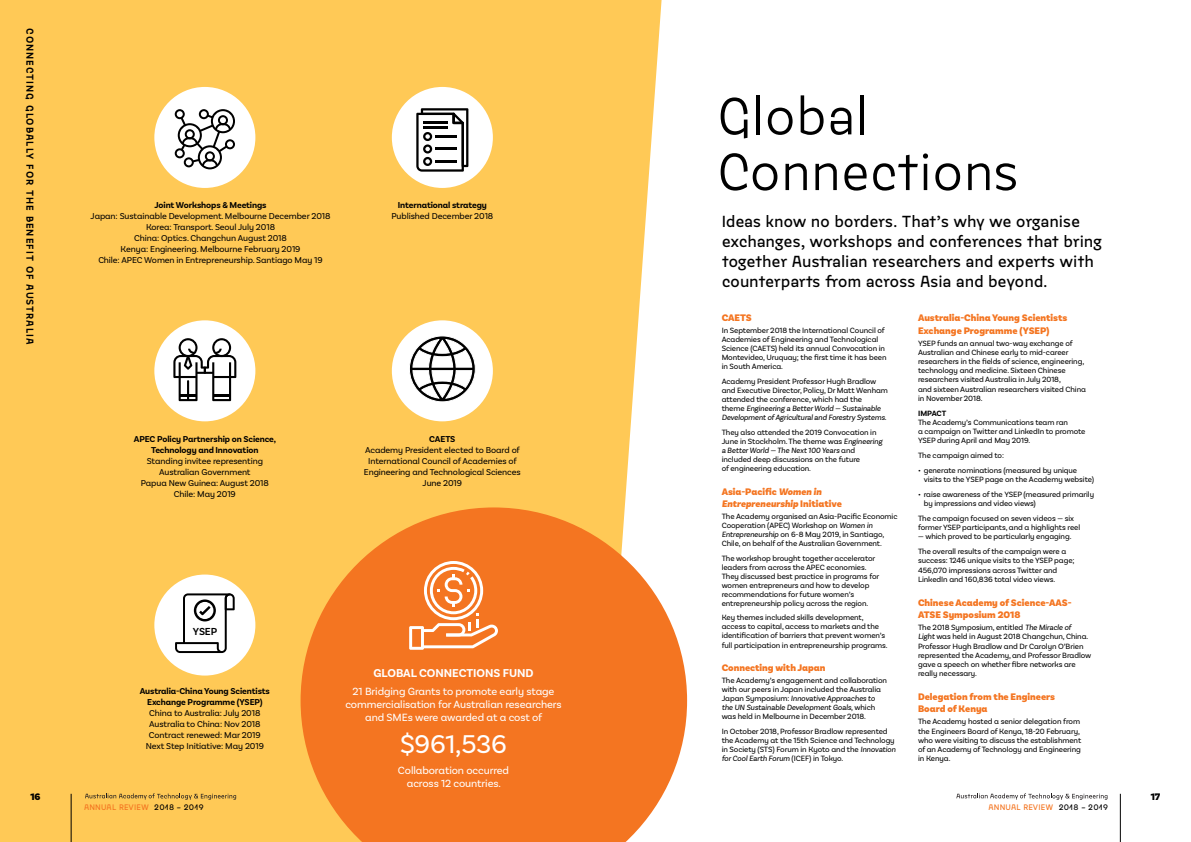
<style>
.page{position:relative;width:1191px;height:842px;background:#fff}
.page>*{position:absolute;margin:0;border:0;box-sizing:border-box;transform-origin:0 0}
.t1{font:52px/55.7px "Jaroslav";letter-spacing:-.01em;color:#000}
.t2{font:27px "Basic Sans Alt";letter-spacing:-.01em;color:#fff}
.t3{font:500 16px/20px "Jaroslav";letter-spacing:-.02em;color:#000}
.t4{font:700 12px "Basic Sans Alt";color:#fff}
.t5{font:11px/13px "Basic Sans Alt";letter-spacing:-.01em;color:#fff;text-align:center}
.t6{font:600 10.7px "Basic Sans";color:#000}
.t7{font:900 10px/12.2px "Basic Sans Alt";color:#f47521}
.t8{font:italic 900 10px/12px "Basic Sans Alt";color:#f47521}
.t9{font:600 10px "Jaroslav";letter-spacing:.1em;color:#000}
.t10{font:900 10px "Basic Sans";color:#000}
.t11{font:9px/11px "Basic Sans Alt";letter-spacing:-.01em;color:#000;text-align:center}
.t12{font:700 9px/11px "Basic Sans Alt";letter-spacing:-.01em;color:#000;text-align:center}
.t13{font:8px/9px "Basic Sans Alt";letter-spacing:-.01em;color:#000}
.t14{font:500 8px "Jaroslav";letter-spacing:.025em;color:#f47521}
.t15{font:700 8px "Basic Sans Alt";letter-spacing:-.01em;color:#000}
.s1{color:#000}
.s2{font-style:italic}
.s3{font-style:normal}
</style>
<div class="page">
<div style="left:0;top:0;width:609px;height:842px;background:#ffc956"></div>
<div style="left:154px;top:87px;width:101px;height:101px;background:#fff;border-radius:50%"></div>
<div style="left:154px;top:574px;width:101px;height:101px;background:#fff;border-radius:50%"></div>
<div style="left:392px;top:87px;width:101px;height:101px;background:#fff;border-radius:50%"></div>
<svg style="left:416px;top:108px;width:52px;height:64px"></svg>
<hr style="left:435px;top:135px;width:22px;height:3px;background:#000">
<hr style="left:435px;top:148px;width:22px;height:2px;background:#000">
<hr style="left:435px;top:160px;width:22px;height:3px;background:#000">
<div style="left:154px;top:320px;width:101px;height:101px;background:#fff;border-radius:50%"></div>
<div style="left:392px;top:320px;width:101px;height:101px;background:#fff;border-radius:50%"></div>
<svg style="left:173px;top:338px;width:63px;height:63px"></svg>
<svg style="left:175px;top:109px;width:60px;height:60px"></svg>
<svg style="left:175px;top:593px;width:60px;height:60px"></svg>
<svg style="left:409px;top:336px;width:66px;height:66px"></svg>
<svg style="left:85px;top:793px;width:151px;height:7px"></svg>
<hr style="left:71px;top:794px;width:1px;height:48px;background:#000">
<svg style="left:300px;top:507px;width:281px;height:335px;background:#f58028"></svg>
<svg style="left:409px;top:561px;width:89px;height:89px;background:#f69657"></svg>
<svg style="left:609px;top:0;width:52px;height:507px;fill:#ffc956"></svg>
<svg style="left:956px;top:793px;width:151px;height:7px"></svg>
<hr style="left:1120px;top:794px;width:1px;height:48px;background:#000">
<svg style="left:581px;top:507px;width:106px;height:335px"></svg>
<p class="t9" style="left:36px;top:28px;width:318px;rotate:90deg">CONNECTING GLOBALLY FOR THE BENEFIT OF AUSTRALIA</p>
<p class="t12" style="left:154px;top:200px;width:114px">Joint Workshops &amp; Meetings</p>
<p class="t11" style="left:91px;top:211px;width:241px">Japan: Sustainable Development. Melbourne December 2018<br>Korea: Transport. Seoul July 2018<br>China: Optics. Changchun August 2018<br>Kenya: Engineering. Melbourne February 2019<br>Chile: APEC Women in Entrepreneurship. Santiago May 19</p>
<p class="t12" style="left:398px;top:200px;width:91px">International strategy</p>
<p class="t11" style="left:391px;top:211px;width:103px">Published December 2018</p>
<p class="t12" style="left:134px;top:433px;width:144px">APEC Policy Partnership on Science,<br>Technology and Innovation</p>
<p class="t11" style="left:141px;top:455px;width:130px">Standing invitee representing<br>Australian Government<br>Papua New Guinea: August 2018<br>Chile: May 2019</p>
<p class="t12" style="left:429px;top:433px;width:28px">CAETS</p>
<p class="t11" style="left:364px;top:444px;width:158px">Academy President elected to Board of<br>International Council of Academies of<br>Engineering and Technological Sciences<br>June 2019</p>
<p class="t10" style="left:30px;top:791px;width:12px">16</p>
<h3 class="t6" style="left:193px;top:625px;width:26px">YSEP</h3>
<p class="t12" style="left:140px;top:685px;width:132px">Australia-China Young Scientists<br>Exchange Programme (YSEP)</p>
<p class="t11" style="left:146px;top:707px;width:120px">China to Australia: July 2018<br>Australia to China: Nov 2018<br>Contract renewed: Mar 2019<br>Next Step Initiative: May 2019</p>
<p class="t14" style="left:84px;top:802px;width:121px">ANNUAL REVIEW <span class="s1">2018 – 2019</span></p>
<h3 class="t4" style="left:373px;top:666px;width:162px">GLOBAL CONNECTIONS FUND</h3>
<h3 class="t5" style="left:345px;top:685px;width:218px">21 Bridging Grants to promote early stage commercialisation for Australian researchers and SMEs were awarded at a cost of</h3>
<h2 class="t2" style="left:400px;top:727px;width:108px">$961,536</h2>
<h3 class="t5" style="left:398px;top:764px;width:113px">Collaboration occurred across 12 countries.</h3>
<h1 class="t1" style="left:717px;top:88px;width:304px">Global<br>Connections</h1>
<h3 class="t3" style="left:721px;top:211px;width:382px">Ideas know no borders. That’s why we organise exchanges, workshops and conferences that bring together Australian researchers and experts with counterparts from across Asia and beyond.</h3>
<p class="t7" style="left:721px;top:312px;width:32px">CAETS</p>
<p class="t13" style="left:721px;top:326px;width:166px">In September 2018 the International Council of Academies of Engineering and Technological Science (CAETS) held its annual Convocation in Montevideo, Uruquay; the first time it has been in South America.</p>
<p class="t13" style="left:721px;top:377px;width:168px">Academy President Professor Hugh Bradlow and Executive Director, Policy, Dr Matt Wenham attended the conference, which had the<br>theme <span class="s2">Engineering a Better World — Sustainable Development of Agricultural and Forestry Systems</span>.</p>
<p class="t13" style="left:721px;top:428px;width:162px">They also attended the 2019 Convocation in June in Stockholm. The theme was <span class="s2">Engineering a Better World — The Next 100 Years</span> and included deep discussions on the future<br>of engineering education.</p>
<p class="t8" style="left:721px;top:486px;width:122px"><span class="s3">Asia-Pacific</span> Women in<br>Entrepreneurship <span class="s3">Initiative</span></p>
<p class="t13" style="left:721px;top:512px;width:177px">The Academy organised an Asia-Pacific Economic Cooperation (APEC) Workshop on <span class="s2">Women in Entrepreneurship</span> on 6-8 May 2019, in Santiago, Chile, on behalf of the Australian Government.</p>
<p class="t13" style="left:721px;top:553px;width:159px">The workshop brought together accelerator leaders from across the APEC economies.<br>They discussed best practice in programs for women entrepreneurs and how to develop recommendations for future women’s entrepreneurship policy across the region.</p>
<p class="t13" style="left:721px;top:613px;width:167px">Key themes included skills development, access to capital, access to markets and the identification of barriers that prevent women’s full participation in entrepreneurship programs.</p>
<p class="t7" style="left:721px;top:662px;width:105px">Connecting with Japan</p>
<p class="t13" style="left:721px;top:676px;width:167px">The Academy’s engagement and collaboration with our peers in Japan included the Australia Japan Symposium: <span class="s2">Innovative Approaches to the UN Sustainable Development Goals</span>, which was held in Melbourne in December 2018.</p>
<p class="t13" style="left:721px;top:727px;width:176px">In October 2018, Professor Bradlow represented the Academy at the 15th Science and Technology in Society (STS) Forum in Kyoto and the <span class="s2">Innovation for Cool Earth Forum</span> (ICEF) in Tokyo.</p>
<p class="t7" style="left:918px;top:312px;width:151px">Australia-China Young Scientists<br>Exchange Programme (YSEP)</p>
<p class="t13" style="left:918px;top:338px;width:169px">YSEP funds an annual two-way exchange of Australian and Chinese early to mid-career researchers in the fields of science, engineering, technology and medicine. Sixteen Chinese researchers visited Australia in July 2018,<br>and sixteen Australian researchers visited China in November 2018.</p>
<p class="t15" style="left:918px;top:408px;width:30px">IMPACT</p>
<p class="t13" style="left:918px;top:417px;width:169px">The Academy’s Communications team ran<br>a campaign on Twitter and LinkedIn to promote<br>YSEP during April and May 2019.</p>
<p class="t13" style="left:918px;top:451px;width:87px">The campaign aimed to:</p>
<p class="t13" style="left:923px;top:466px;width:172px;text-indent:-6px">• generate nominations (measured by unique visits to the YSEP page on the Academy website)</p>
<p class="t13" style="left:923px;top:490px;width:172px;text-indent:-6px">• raise awareness of the YSEP (measured primarily by impressions and video views)</p>
<p class="t13" style="left:918px;top:514px;width:164px">The campaign focused on seven videos — six former YSEP participants, and a highlights reel</p>
<p class="t13" style="left:918px;top:529px;width:155px;line-height:14.9px">— which proved to be particularly engaging.<br>The overall results of the campaign were a</p>
<p class="t13" style="left:918px;top:556px;width:158px">success: 1246 unique visits to the YSEP page;<br>456,070 impressions across Twitter and<br>LinkedIn and 160,836 total video views.</p>
<p class="t7" style="left:918px;top:597px;width:155px">Chinese Academy of Science-AAS-<br>ATSE Symposium 2018</p>
<p class="t13" style="left:918px;top:623px;width:175px">The 2018 Symposium, entitled <span class="s2">The Miracle of<br>Light</span> was held in August 2018 Changchun, China.<br>Professor Hugh Bradlow and Dr Carolyn O’Brien represented the Academy, and Professor Bradlow gave a speech on whether fibre networks are really necessary.</p>
<p class="t7" style="left:918px;top:691px;width:139px">Delegation from the Engineers<br>Board of Kenya</p>
<p class="t13" style="left:918px;top:717px;width:165px">The Academy hosted a senior delegation from the Engineers Board of Kenya, 18-20 February, who were visiting to discuss the establishment of an Academy of Technology and Engineering in Kenya.</p>
<p class="t14" style="left:988px;top:802px;width:121px">ANNUAL REVIEW <span class="s1">2018 – 2019</span></p>
<p class="t10" style="left:1150px;top:791px;width:11px">17</p>
</div>
